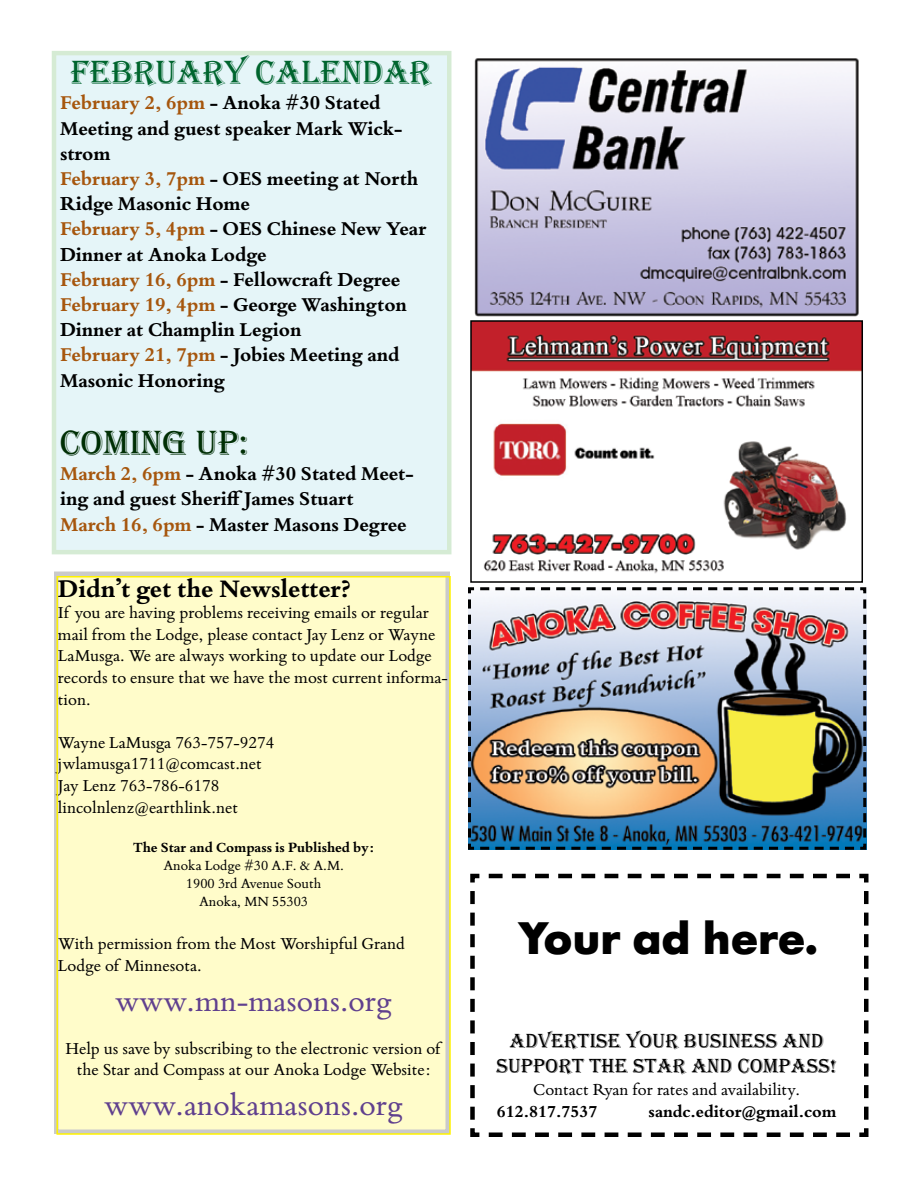
<style>
.page{position:relative;width:918px;height:1188px;background:#fff}
.page>*{position:absolute;margin:0;border:0;box-sizing:border-box;transform-origin:0 0}
.t1{font:700 45px "Futura BQ";color:#000}
.t2{font:36px "Algerian";color:#002f05}
.t3{font:34.5px "Algerian";color:#00652e}
.t4{font:33px "Bembo Book MT Std";color:#60408e}
.t5{font:700 27px "Bembo Book MT Std";color:#000}
.t6{font:700 21px/25.2px "Bembo Book MT Std";color:#000}
.t7{font:21px/25.2px "Algerian";color:#000;text-align:center}
.t8{font:18px/21.6px "Bembo Book MT Std";color:#000}
.t9{font:700 18px "Bembo Book MT Std";color:#000}
.t10{font:15px/18px "Bembo Book MT Std";color:#000;text-align:center}
.t11{font:700 15px "Bembo Book MT Std";color:#000}
.s1{color:#a6560d}
</style>
<div class="page">
<div style="left:52px;top:51px;width:400px;height:503px;background:#e5f5f8"></div>
<div style="left:56px;top:574px;width:392px;height:558px;background:#fffcca"></div>
<div style="left:56px;top:576px;width:395px;height:559px;border:2px solid #fff200"></div>
<img style="left:474px;top:58px;width:385px;height:259px">
<img style="left:473px;top:323px;width:387px;height:251px">
<div style="left:470px;top:320px;width:393px;height:263px;border:2px solid #000"></div>
<img style="left:468px;top:587px;width:399px;height:263px">
<svg style="left:470px;top:873px;width:399px;height:264px"></svg>
<h3 class="t3" style="left:71px;top:53px;width:362px">FEBRUARY CALENDAR</h3>
<p class="t6" style="left:60px;top:89px;width:368px"><span class="s1">February 2, 6pm</span> - Anoka #30 Stated<br>Meeting and guest speaker Mark Wick&shy;strom<br><span class="s1">February 3, 7pm</span> - OES meeting at North<br>Ridge Masonic Home<br><span class="s1">February 5, 4pm</span> - OES Chinese New Year<br>Dinner at Anoka Lodge<br><span class="s1">February 16, 6pm</span> - Fellowcraft Degree<br><span class="s1">February 19, 4pm</span> - George Washington<br>Dinner at Champlin Legion<br><span class="s1">February 21, 7pm</span> - Jobies Meeting and<br>Masonic Honoring</p>
<h2 class="t2" style="left:60px;top:423px;width:190px">COMING UP:</h2>
<p class="t6" style="left:60px;top:460px;width:355px"><span class="s1">March 2, 6pm</span> - Anoka #30 Stated Meet&shy;ing and guest Sheriff James Stuart<br><span class="s1">March 16, 6pm</span> - Master Masons Degree</p>
<h3 class="t5" style="left:58px;top:570px;width:294px">Didn’t get the Newsletter?</h3>
<p class="t8" style="left:58px;top:601px;width:391px">If you are having problems receiving emails or regular mail from the Lodge, please contact Jay Lenz or Wayne LaMusga. We are always working to update our Lodge records to ensure that we have the most current informa&shy;tion.</p>
<p class="t8" style="left:58px;top:731px;width:218px">Wayne LaMusga 763-757-9274 jwlamusga1711@comcast.net<br>Jay Lenz 763-786-6178 lincolnlenz@earthlink.net</p>
<p class="t11" style="left:133px;top:838px;width:243px">The Star and Compass is Published by:</p>
<p class="t10" style="left:163px;top:856px;width:182px">Anoka Lodge #30 A.F. &amp; A.M.<br>1900 3rd Avenue South<br>Anoka, MN 55303</p>
<p class="t8" style="left:58px;top:932px;width:348px">With permission from the Most Worshipful Grand<br>Lodge of Minnesota.</p>
<h3 class="t4" style="left:115px;top:979px;width:279px">www.mn-masons.org</h3>
<p class="t8" style="left:65px;top:1037px;width:377px;text-align:center">Help us save by subscribing to the electronic version of the Star and Compass at our Anoka Lodge Website:</p>
<h3 class="t4" style="left:104px;top:1083px;width:301px">www.anokamasons.org</h3>
<h1 class="t1" style="left:518px;top:911px;width:302px">Your ad here.</h1>
<p class="t7" style="left:496px;top:1029px;width:342px">ADVERTISE YOUR BUSINESS AND<br>SUPPORT THE STAR AND COMPASS!</p>
<p class="t8" style="left:533px;top:1078px;width:269px">Contact Ryan for rates and availability.</p>
<p class="t9" style="left:497px;top:1099px;width:102px">612.817.7537</p>
<p class="t9" style="left:649px;top:1099px;width:189px">sandc.editor@gmail.com</p>
</div>
